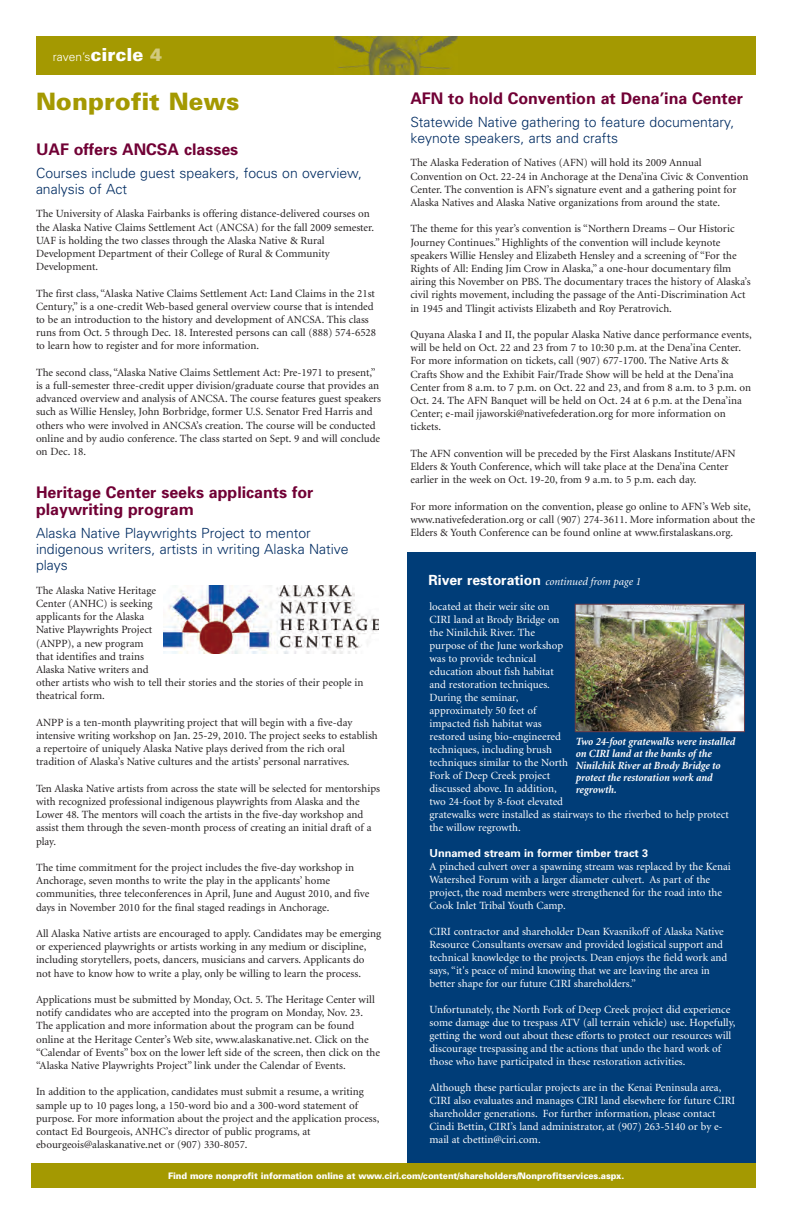
<style>
.page{position:relative;width:792px;height:1224px;background:#fff}
.page>*{position:absolute;margin:0;border:0;box-sizing:border-box;transform-origin:0 0}
.t1{font:900 24px "Univers";color:#a49901}
.t2{font:700 16px/17px "Univers";color:#710035}
.t3{font:300 14px/16px "Univers";color:#002c62}
.t4{font:300 12px "Univers";color:#fff}
.t5{font:11px/13.2px "Minion";color:#231f20}
.t6{font:11px/13px "Minion";color:#fff}
.t7{font:italic 700 11px/12px "Minion";letter-spacing:-.005em;color:#fff;scale:.95 1}
.t8{font:italic 11px "Minion";color:#fff}
.t9{font:700 11px "Univers";color:#fff}
.t10{font:900 9px "Univers";letter-spacing:-.015em;color:#fff;scale:.95 1}
.s1{font-weight:900;font-size:18px}
.s2{font-weight:900;font-size:18px;color:#d2ca7e}
.s3{font-family:"Univers";font-weight:700;font-style:normal;font-size:14px}
</style>
<div class="page">
<div style="left:407px;top:553px;width:349px;height:626px;background:#003d78"></div>
<div style="left:36px;top:36px;width:720px;height:38px;background:#a49901"></div>
<img style="left:334px;top:36px;width:124px;height:38px">
<div style="left:31px;top:1163px;width:725px;height:25px;background:#a49901"></div>
<img style="left:163px;top:585px;width:216px;height:69px">
<img style="left:577px;top:606px;width:166px;height:124px">
<div style="left:575px;top:604px;width:170px;height:128px;border:1px solid #6a3c4b"></div>
<p class="t4" style="left:53px;top:52px;width:111px">raven’s<span class="s1">circle</span> <span class="s2">4</span></p>
<h1 class="t1" style="left:36px;top:92px;width:205px">Nonprofit News</h1>
<h2 class="t2" style="left:36px;top:142px;width:204px">UAF offers ANCSA classes</h2>
<p class="t3" style="left:36px;top:166px;width:328px">Courses include guest speakers, focus on overview, analysis of Act</p>
<p class="t5" style="left:36px;top:208px;width:340px">The University of Alaska Fairbanks is offering distance-delivered courses on the Alaska Native Claims Settlement Act (ANCSA) for the fall 2009 semester.<br>UAF is holding the two classes through the Alaska Native &amp; Rural Development Department of their College of Rural &amp; Community Development.</p>
<p class="t5" style="left:36px;top:287px;width:342px">The first class, “Alaska Native Claims Settlement Act: Land Claims in the 21st Century,” is a one-credit Web-based general overview course that is intended to be an introduction to the history and development of ANCSA. This class runs from Oct. 5 through Dec. 18. Interested persons can call (888) 574-6528 to learn how to register and for more information.</p>
<p class="t5" style="left:36px;top:367px;width:347px">The second class, “Alaska Native Claims Settlement Act: Pre-1971 to present,” is a full-semester three-credit upper division/graduate course that provides an advanced overview and analysis of ANCSA. The course features guest speakers such as Willie Hensley, John Borbridge, former U.S. Senator Fred Harris and others who were involved in ANCSA’s creation. The course will be conducted online and by audio conference. The class started on Sept. 9 and will conclude on Dec. 18.</p>
<h2 class="t2" style="left:36px;top:486px;width:279px">Heritage Center seeks applicants for playwriting program</h2>
<p class="t3" style="left:36px;top:527px;width:314px">Alaska Native Playwrights Project to mentor indigenous writers, artists in writing Alaska Native plays</p>
<p class="t5" style="left:36px;top:585px;width:329px">The Alaska Native Heritage<br>Center (ANHC) is seeking<br>applicants for the Alaska<br>Native Playwrights Project<br>(ANPP), a new program<br>that identifies and trains<br>Alaska Native writers and<br>other artists who wish to tell their stories and the stories of their people in theatrical form.</p>
<p class="t5" style="left:36px;top:717px;width:343px">ANPP is a ten-month playwriting project that will begin with a five-day intensive writing workshop on Jan. 25-29, 2010. The project seeks to establish a repertoire of uniquely Alaska Native plays derived from the rich oral tradition of Alaska’s Native cultures and the artists’ personal narratives.</p>
<p class="t5" style="left:36px;top:783px;width:346px">Ten Alaska Native artists from across the state will be selected for mentorships with recognized professional indigenous playwrights from Alaska and the Lower 48. The mentors will coach the artists in the five-day workshop and assist them through the seven-month process of creating an initial draft of a play.</p>
<p class="t5" style="left:36px;top:862px;width:335px">The time commitment for the project includes the five-day workshop in Anchorage, seven months to write the play in the applicants’ home communities, three teleconferences in April, June and August 2010, and five days in November 2010 for the final staged readings in Anchorage.</p>
<p class="t5" style="left:36px;top:928px;width:347px">All Alaska Native artists are encouraged to apply. Candidates may be emerging or experienced playwrights or artists working in any medium or discipline, including storytellers, poets, dancers, musicians and carvers. Applicants do not have to know how to write a play, only be willing to learn the process.</p>
<p class="t5" style="left:36px;top:994px;width:345px">Applications must be submitted by Monday, Oct. 5. The Heritage Center will notify candidates who are accepted into the program on Monday, Nov. 23.<br>The application and more information about the program can be found online at the Heritage Center’s Web site, www.alaskanative.net. Click on the “Calendar of Events” box on the lower left side of the screen, then click on the “Alaska Native Playwrights Project” link under the Calendar of Events.</p>
<p class="t5" style="left:36px;top:1086px;width:345px">In addition to the application, candidates must submit a resume, a writing sample up to 10 pages long, a 150-word bio and a 300-word statement of purpose. For more information about the project and the application process, contact Ed Bourgeois, ANHC’s director of public programs, at ebourgeois@alaskanative.net or (907) 330-8057.</p>
<h2 class="t2" style="left:410px;top:91px;width:334px">AFN to hold Convention at Dena’ina Center</h2>
<p class="t3" style="left:410px;top:115px;width:326px">Statewide Native gathering to feature documentary, keynote speakers, arts and crafts</p>
<p class="t5" style="left:410px;top:157px;width:340px">The Alaska Federation of Natives (AFN) will hold its 2009 Annual Convention on Oct. 22-24 in Anchorage at the Dena’ina Civic &amp; Convention Center. The convention is AFN’s signature event and a gathering point for Alaska Natives and Alaska Native organizations from around the state.</p>
<p class="t5" style="left:410px;top:223px;width:342px">The theme for this year’s convention is “Northern Dreams – Our Historic Journey Continues.” Highlights of the convention will include keynote speakers Willie Hensley and Elizabeth Hensley and a screening of “For the Rights of All: Ending Jim Crow in Alaska,” a one-hour documentary film airing this November on PBS. The documentary traces the history of Alaska’s civil rights movement, including the passage of the Anti-Discrimination Act in 1945 and Tlingit activists Elizabeth and Roy Peratrovich.</p>
<p class="t5" style="left:410px;top:329px;width:343px">Quyana Alaska I and II, the popular Alaska Native dance performance events, will be held on Oct. 22 and 23 from 7 to 10:30 p.m. at the Dena’ina Center.<br>For more information on tickets, call (907) 677-1700. The Native Arts &amp; Crafts Show and the Exhibit Fair/Trade Show will be held at the Dena’ina Center from 8 a.m. to 7 p.m. on Oct. 22 and 23, and from 8 a.m. to 3 p.m. on Oct. 24. The AFN Banquet will be held on Oct. 24 at 6 p.m. at the Dena’ina Center; e-mail jjaworski@nativefederation.org for more information on tickets.</p>
<p class="t5" style="left:410px;top:448px;width:327px">The AFN convention will be preceded by the First Alaskans Institute/AFN<br>Elders &amp; Youth Conference, which will take place at the Dena’ina Center earlier in the week on Oct. 19-20, from 9 a.m. to 5 p.m. each day.</p>
<p class="t5" style="left:410px;top:500px;width:346px">For more information on the convention, please go online to AFN’s Web site, www.nativefederation.org or call (907) 274-3611. More information about the<br>Elders &amp; Youth Conference can be found online at www.firstalaskans.org.</p>
<p class="t8" style="left:428px;top:577px;width:214px"><span class="s3">River restoration</span> continued from page 1</p>
<p class="t6" style="left:430px;top:600px;width:301px">located at their weir site on<br>CIRI land at Brody Bridge on<br>the Ninilchik River. The<br>purpose of the June workshop<br>was to provide technical<br>education about fish habitat<br>and restoration techniques.<br>During the seminar,<br>approximately 50 feet of<br>impacted fish habitat was<br>restored using bio-engineered<br>techniques, including brush<br>techniques similar to the North<br>Fork of Deep Creek project<br>discussed above. In addition,<br>two 24-foot by 8-foot elevated<br>gratewalks were installed as stairways to the riverbed to help protect the willow regrowth.</p>
<p class="t9" style="left:430px;top:849px;width:220px">Unnamed stream in former timber tract 3</p>
<p class="t6" style="left:430px;top:860px;width:303px">A pinched culvert over a spawning stream was replaced by the Kenai Watershed Forum with a larger diameter culvert. As part of the project, the road members were strengthened for the road into the Cook Inlet Tribal Youth Camp.</p>
<p class="t6" style="left:430px;top:925px;width:299px">CIRI contractor and shareholder Dean Kvasnikoff of Alaska Native Resource Consultants oversaw and provided logistical support and technical knowledge to the projects. Dean enjoys the field work and says, “it's peace of mind knowing that we are leaving the area in better shape for our future CIRI shareholders.”</p>
<p class="t6" style="left:430px;top:1003px;width:308px">Unfortunately, the North Fork of Deep Creek project did experience some damage due to trespass ATV (all terrain vehicle) use. Hopefully, getting the word out about these efforts to protect our resources will discourage trespassing and the actions that undo the hard work of those who have participated in these restoration activities.</p>
<p class="t6" style="left:430px;top:1081px;width:307px">Although these particular projects are in the Kenai Peninsula area, CIRI also evaluates and manages CIRI land elsewhere for future CIRI shareholder generations. For further information, please contact Cindi Bettin, CIRI’s land administrator, at (907) 263-5140 or by e&shy;mail at cbettin@ciri.com.</p>
<p class="t7" style="left:575px;top:736px;width:169px">Two 24-foot gratewalks were installed on CIRI land at the banks of the<br>Ninilchik River at Brody Bridge to protect the restoration work and regrowth.</p>
<p class="t10" style="left:168px;top:1172px;width:482px">Find more nonprofit information online at www.ciri.com/content/shareholders/Nonprofitservices.aspx.</p>
</div>
